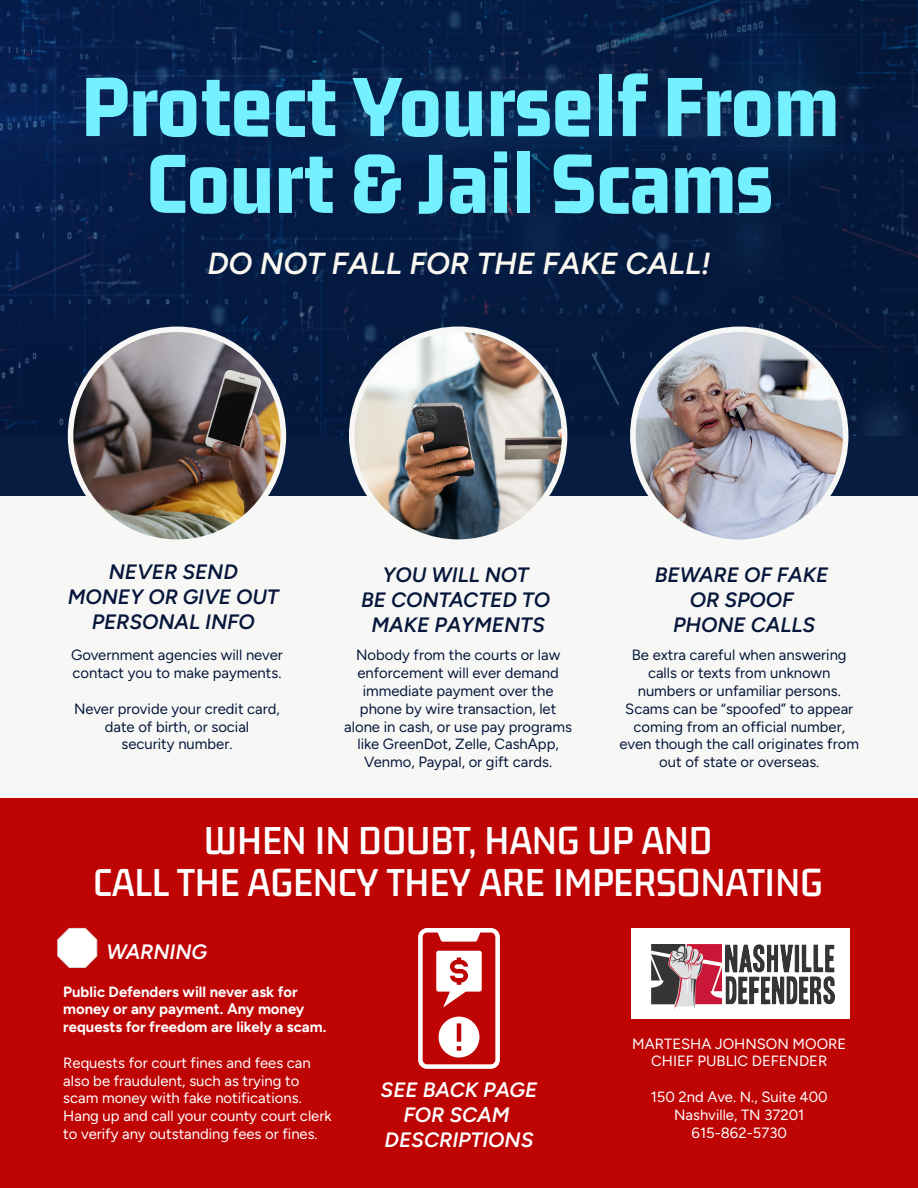
<style>
.page{position:relative;width:918px;height:1188px;background:#f7f7f5}
.page>*{position:absolute;margin:0;border:0;box-sizing:border-box;transform-origin:0 0}
.t1{font:800 91.5px/76.8px "Gemunu Libre";color:#75f0ff;text-align:center}
.t2{font:600 42.45px/41.5px "Gemunu Libre";color:#fff;text-align:center}
.t3{font:italic 600 30.45px "Figtree";color:#faf8f0}
.t4{font:italic 600 20.85px/24.9px "Figtree";color:#06173b;text-align:center}
.t5{font:italic 600 20.85px/24.9px "Figtree";color:#fff;text-align:center}
.t6{font:14.85px/17.9px "Figtree";color:#06173b;text-align:center}
.t7{font:14.85px/17.9px "Figtree";color:#fff;text-align:center}
.t8{font:700 14.85px/17.9px "Figtree";color:#fff}
</style>
<div class="page">
<div style="left:0;top:0;width:918px;height:496px;background:#061c40"></div>
<img style="left:0;top:0;width:918px;height:436px">
<div style="left:0;top:798px;width:918px;height:390px;background:#bf0404"></div>
<div style="left:68px;top:327px;width:218px;height:218px;background:#f7f7f5;border-radius:50%"></div>
<div style="left:349px;top:327px;width:218px;height:218px;background:#f7f7f5;border-radius:50%"></div>
<div style="left:630px;top:327px;width:218px;height:218px;background:#f7f7f5;border-radius:50%"></div>
<img style="left:73px;top:332px;width:208px;height:207px;border-radius:103px">
<img style="left:355px;top:332px;width:207px;height:207px;border-radius:103px">
<img style="left:636px;top:332px;width:207px;height:207px;border-radius:104px">
<svg style="left:418px;top:928px;width:82px;height:141px"></svg>
<div style="left:631px;top:928px;width:219px;height:91px;background:#fff"></div>
<img style="left:651px;top:945px;width:184px;height:64px">
<svg style="left:57px;top:927px;width:41px;height:41px"></svg>
<h1 class="t1" style="left:80px;top:71px;width:760px">Protect Yourself From<br>Court &amp; Jail Scams</h1>
<h3 class="t3" style="left:207px;top:245px;width:505px">DO NOT FALL FOR THE FAKE CALL!</h3>
<h3 class="t4" style="left:68px;top:560px;width:212px">NEVER SEND<br>MONEY OR GIVE OUT<br>PERSONAL INFO</h3>
<p class="t6" style="left:71px;top:646px;width:213px;text-align:left">Government agencies will never contact you to make payments.</p>
<p class="t6" style="left:74px;top:700px;width:207px">Never provide your credit card, date of birth, or social<br>security number.</p>
<h3 class="t4" style="left:361px;top:562px;width:191px">YOU WILL NOT<br>BE CONTACTED TO<br>MAKE PAYMENTS</h3>
<p class="t6" style="left:344px;top:646px;width:229px">Nobody from the courts or law enforcement will ever demand immediate payment over the phone by wire transaction, let alone in cash, or use pay programs like GreenDot, Zelle, CashApp,<br>Venmo, Paypal, or gift cards.</p>
<h3 class="t4" style="left:655px;top:562px;width:175px">BEWARE OF FAKE<br>OR SPOOF<br>PHONE CALLS</h3>
<p class="t6" style="left:620px;top:646px;width:241px">Be extra careful when answering calls or texts from unknown numbers or unfamiliar persons.<br>Scams can be “spoofed” to appear coming from an official number, even though the call originates from out of state or overseas.</p>
<h2 class="t2" style="left:93px;top:822px;width:731px">WHEN IN DOUBT, HANG UP AND<br>CALL THE AGENCY THEY ARE IMPERSONATING</h2>
<h3 class="t5" style="left:107px;top:939px;width:102px">WARNING</h3>
<p class="t8" style="left:63px;top:982px;width:265px">Public Defenders will never ask for money or any payment. Any money requests for freedom are likely a scam.</p>
<p class="t7" style="left:63px;top:1054px;width:270px;text-align:left">Requests for court fines and fees can also be fraudulent, such as trying to scam money with fake notifications.<br>Hang up and call your county court clerk to verify any outstanding fees or fines.</p>
<h3 class="t5" style="left:381px;top:1078px;width:158px">SEE BACK PAGE<br>FOR SCAM<br>DESCRIPTIONS</h3>
<p class="t7" style="left:632px;top:1034px;width:215px">MARTESHA JOHNSON MOORE<br>CHIEF PUBLIC DEFENDER</p>
<p class="t7" style="left:651px;top:1088px;width:178px">150 2nd Ave. N., Suite 400<br>Nashville, TN 37201<br>615-862-5730</p>
</div>
